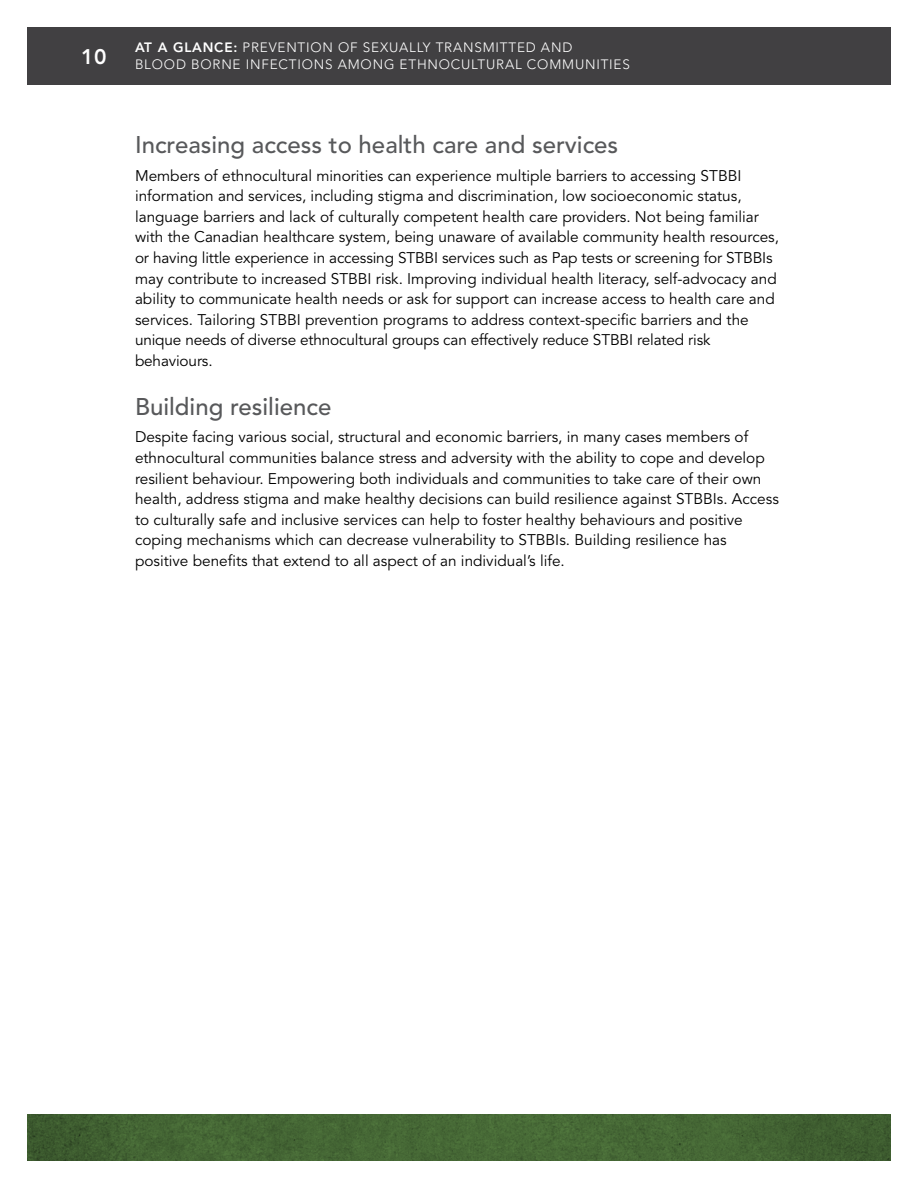
<style>
.page{position:relative;width:918px;height:1188px;background:#fff}
.page>*{position:absolute;margin:0;border:0;box-sizing:border-box;transform-origin:0 0}
.t1{font:500 24px "Avenir LT Std";color:#58595b}
.t2{font:800 21px "Avenir LT Std";color:#fff}
.t3{font:15.3px/20.5px "Avenir LT Std";color:#000}
.t4{font:300 13.5px/16.5px "Avenir LT Std";letter-spacing:.06em;color:#fff}
.s1{font-weight:800}
</style>
<div class="page">
<svg style="left:27px;top:1115px;width:864px;height:46px;background:#436433"></svg>
<div style="left:27px;top:27px;width:113px;height:57px;background:#414042"></div>
<div style="left:135px;top:27px;width:756px;height:57px;background:#414042"></div>
<h2 class="t2" style="left:81px;top:44px;width:27px">10</h2>
<p class="t4" style="left:135px;top:40px;width:496px"><span class="s1">AT A GLANCE:</span> PREVENTION OF SEXUALLY TRANSMITTED AND<br>BLOOD BORNE INFECTIONS AMONG ETHNOCULTURAL COMMUNITIES</p>
<h1 class="t1" style="left:135px;top:131px;width:485px">Increasing access to health care and services</h1>
<p class="t3" style="left:135px;top:165px;width:646px">Members of ethnocultural minorities can experience multiple barriers to accessing STBBI information and services, including stigma and discrimination, low socioeconomic status, language barriers and lack of culturally competent health care providers. Not being familiar with the Canadian healthcare system, being unaware of available community health resources, or having little experience in accessing STBBI services such as Pap tests or screening for STBBIs may contribute to increased STBBI risk. Improving individual health literacy, self-advocacy and ability to communicate health needs or ask for support can increase access to health care and services. Tailoring STBBI prevention programs to address context-specific barriers and the unique needs of diverse ethnocultural groups can effectively reduce STBBI related risk behaviours.</p>
<h1 class="t1" style="left:135px;top:393px;width:198px">Building resilience</h1>
<p class="t3" style="left:135px;top:427px;width:645px">Despite facing various social, structural and economic barriers, in many cases members of ethnocultural communities balance stress and adversity with the ability to cope and develop resilient behaviour. Empowering both individuals and communities to take care of their own health, address stigma and make healthy decisions can build resilience against STBBIs. Access to culturally safe and inclusive services can help to foster healthy behaviours and positive coping mechanisms which can decrease vulnerability to STBBIs. Building resilience has positive benefits that extend to all aspect of an individual’s life.</p>
</div>
